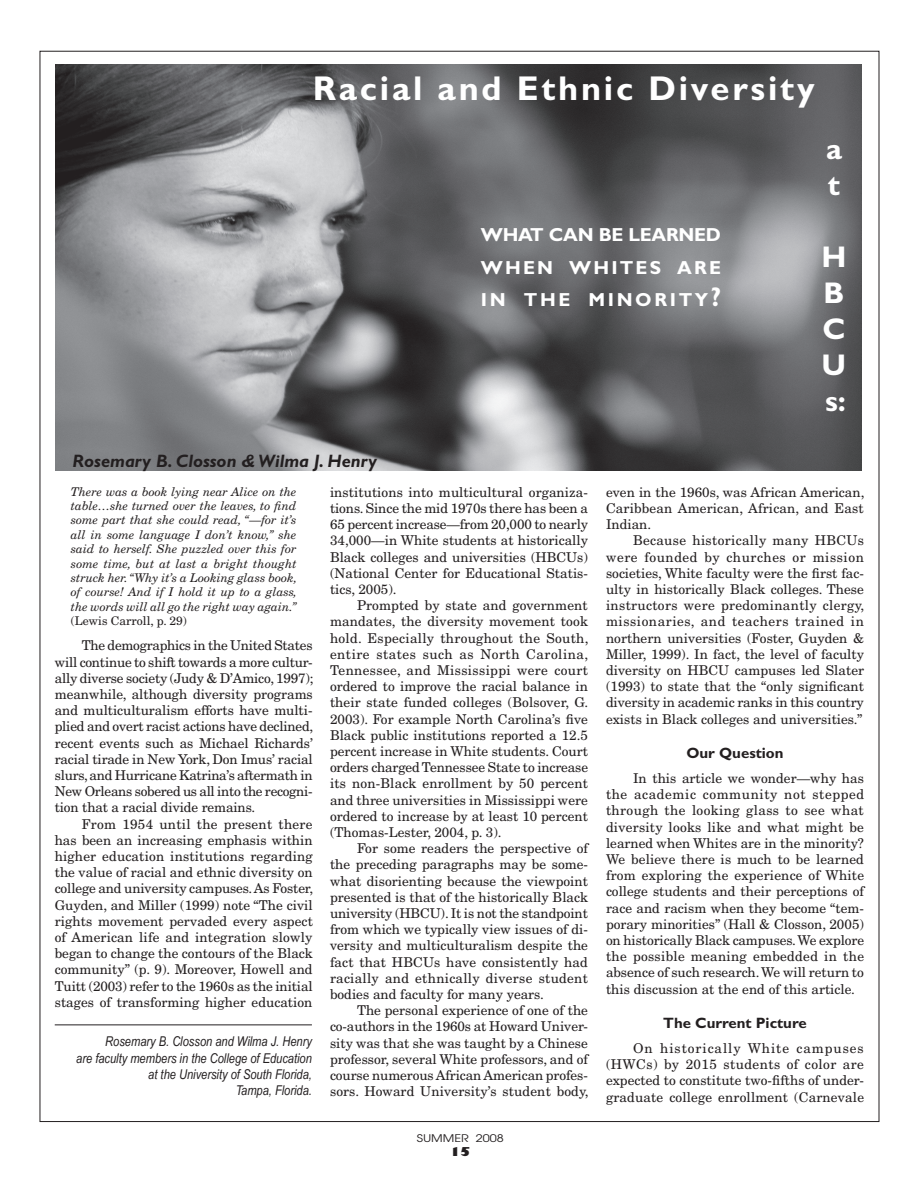
<style>
.page{position:relative;width:918px;height:1188px;background:#fff}
.page>*{position:absolute;margin:0;border:0;box-sizing:border-box;transform-origin:0 0}
.t1{font:700 34.5px "Gill Sans";letter-spacing:.08em;color:#fff}
.t2{font:700 30px/36px "Gill Sans";color:#fff}
.t3{font:700 18.9px/32.4px "Gill Sans";letter-spacing:.115em;color:#fff;text-align:justify}
.t4{font:italic 700 18px "Gill Sans";color:#231f20}
.t5{font:700 15px "Gill Sans";color:#231f20}
.t6{font:13.5px/16.2px "New Century Schlbk";color:#231f20;text-align:justify}
.t7{font:italic 13.5px/16.2px "Arial Narrow";color:#231f20;text-align:right}
.t8{font:italic 12px/14.4px "New Century Schlbk";color:#231f20;text-align:justify}
.t9{font:12px "New Century Schlbk";color:#231f20}
.t10{font:800 12px "Gill Sans";color:#231f20}
.t11{font:10.5px "Avant Garde";color:#231f20;scale:1.2 1}
.s1{font-size:27px}
</style>
<div class="page">
<img style="left:56px;top:65px;width:806px;height:406px">
<hr style="left:55px;top:1024px;width:257px;height:1px;background:#231f20">
<h1 class="t1" style="left:313px;top:68px;width:503px">Racial and Ethnic Diversity</h1>
<h3 class="t3" style="left:481px;top:219px;width:242px">what can be learned when whites are in the minority<span class="s1">?</span></h3>
<h2 class="t2" style="left:826px;top:131px;width:17px">a t</h2>
<h2 class="t2" style="left:822px;top:239px;width:26px;text-align:justify">H B C U s:</h2>
<h3 class="t4" style="left:73px;top:451px;width:306px">Rosemary B. Closson &amp; Wilma J. Henry</h3>
<p class="t8" style="left:71px;top:484px;width:228px">There was a book lying near Alice on the table…she turned over the leaves, to find some part that she could read, “—for it’s all in some language I don’t know,” she said to herself. She puzzled over this for some time, but at last a bright thought struck her. “Why it’s a Looking glass book, of course! And if I hold it up to a glass, the words will all go the right way again.”</p>
<p class="t9" style="left:71px;top:614px;width:118px">(Lewis Carroll, p. 29)</p>
<p class="t6" style="left:55px;top:637px;width:260px;text-indent:27px">The demographics in the United States will continue to shift towards a more cultur&shy;ally diverse society (Judy &amp; D’Amico, 1997); meanwhile, although diversity programs and multiculturalism efforts have multi&shy;plied and overt racist actions have declined, recent events such as Michael Richards’ racial tirade in New York, Don Imus’ racial slurs, and Hurricane Katrina’s aftermath in New Orleans sobered us all into the recogni&shy;tion that a racial divide remains.</p>
<p class="t6" style="left:55px;top:816px;width:260px;text-indent:27px">From 1954 until the present there has been an increasing emphasis within higher education institutions regarding the value of racial and ethnic diversity on college and university campuses. As Foster, Guyden, and Miller (1999) note “The civil rights movement pervaded every aspect of American life and integration slowly began to change the contours of the Black community” (p. 9). Moreover, Howell and Tuitt (2003) refer to the 1960s as the initial stages of transforming higher education</p>
<p class="t7" style="left:76px;top:1033px;width:237px">Rosemary B. Closson and Wilma J. Henry<br>are faculty members in the College of Education at the University of South Florida,<br>Tampa, Florida.</p>
<p class="t6" style="left:330px;top:484px;width:260px">institutions into multicultural organiza&shy;tions. Since the mid 1970s there has been a 65 percent increase—from 20,000 to nearly 34,000—in White students at historically Black colleges and universities (HBCUs) (National Center for Educational Statis&shy;tics, 2005).</p>
<p class="t6" style="left:330px;top:597px;width:260px;text-indent:27px">Prompted by state and government mandates, the diversity movement took hold. Especially throughout the South, entire states such as North Carolina, Tennessee, and Mississippi were court ordered to improve the racial balance in their state funded colleges (Bolsover, G.<br>2003). For example North Carolina’s five Black public institutions reported a 12.5 percent increase in White students. Court orders charged Tennessee State to increase its non-Black enrollment by 50 percent and three universities in Mississippi were ordered to increase by at least 10 percent (Thomas-Lester, 2004, p. 3).</p>
<p class="t6" style="left:330px;top:840px;width:260px;text-indent:27px">For some readers the perspective of the preceding paragraphs may be some&shy;what disorienting because the viewpoint presented is that of the historically Black university (HBCU). It is not the standpoint from which we typically view issues of di&shy;versity and multiculturalism despite the fact that HBCUs have consistently had racially and ethnically diverse student bodies and faculty for many years.</p>
<p class="t6" style="left:330px;top:1002px;width:260px;text-indent:27px">The personal experience of one of the co-authors in the 1960s at Howard Univer&shy;sity was that she was taught by a Chinese professor, several White professors, and of course numerous African American profes&shy;sors. Howard University’s student body,</p>
<p class="t11" style="left:417px;top:1131px;width:74px">SUMMER 2008</p>
<p class="t10" style="left:450px;top:1144px;width:22px">15</p>
<p class="t6" style="left:606px;top:484px;width:260px">even in the 1960s, was African American, Caribbean American, African, and East Indian.</p>
<p class="t6" style="left:606px;top:532px;width:260px;text-indent:27px">Because historically many HBCUs were founded by churches or mission societies, White faculty were the first fac&shy;ulty in historically Black colleges. These instructors were predominantly clergy, missionaries, and teachers trained in northern universities (Foster, Guyden &amp; Miller, 1999). In fact, the level of faculty diversity on HBCU campuses led Slater (1993) to state that the “only significant diversity in academic ranks in this country exists in Black colleges and universities.”</p>
<p class="t5" style="left:686px;top:744px;width:99px">Our Question</p>
<p class="t6" style="left:606px;top:770px;width:260px;text-indent:27px">In this article we wonder—why has the academic community not stepped through the looking glass to see what diversity looks like and what might be learned when Whites are in the minority?<br>We believe there is much to be learned from exploring the experience of White college students and their perceptions of race and racism when they become “tem&shy;porary minorities” (Hall &amp; Closson, 2005) on historically Black campuses. We explore the possible meaning embedded in the absence of such research. We will return to this discussion at the end of this article.</p>
<p class="t5" style="left:663px;top:1014px;width:145px">The Current Picture</p>
<p class="t6" style="left:606px;top:1040px;width:260px;text-indent:27px">On historically White campuses (HWCs) by 2015 students of color are expected to constitute two-fifths of under&shy;graduate college enrollment (Carnevale</p>
</div>
